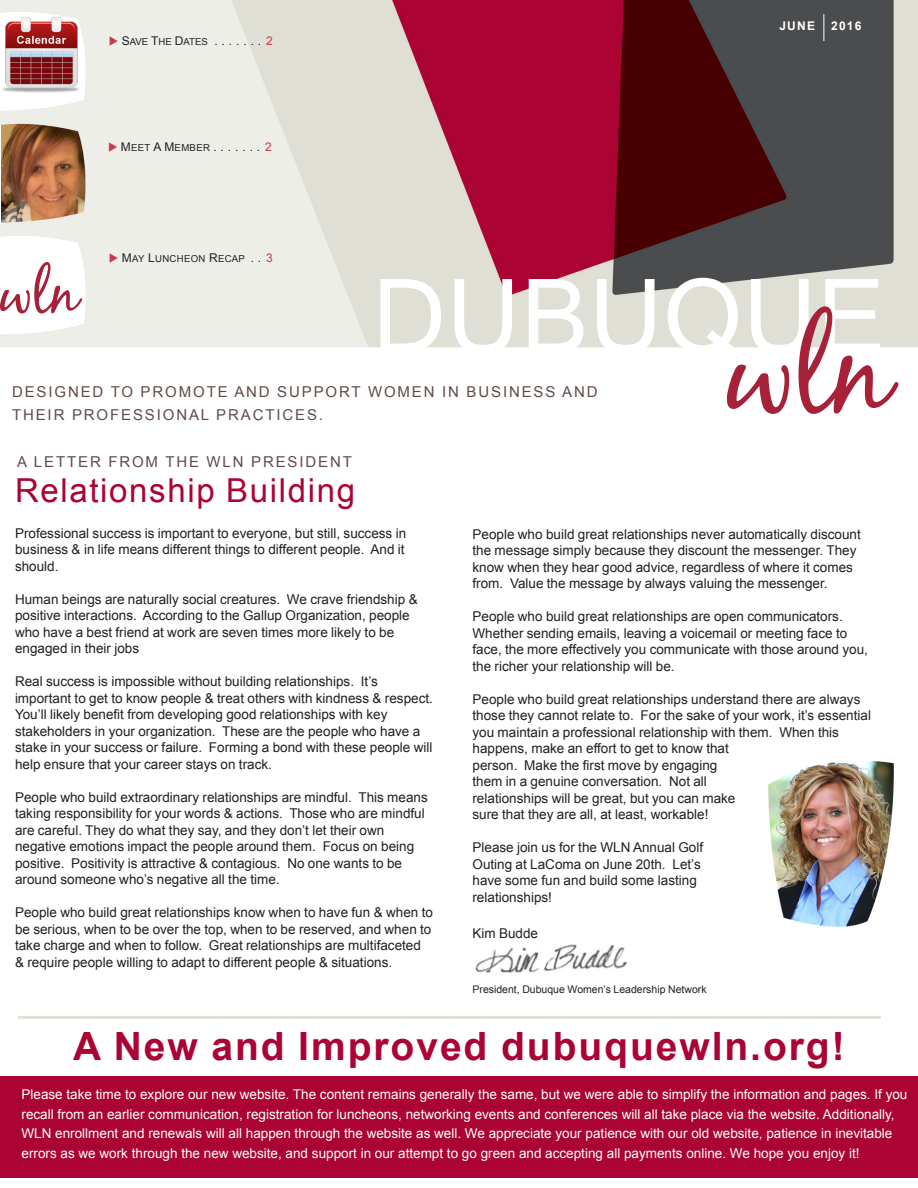
<style>
.page{position:relative;width:918px;height:1188px;background:#fff}
.page>*{position:absolute;margin:0;border:0;box-sizing:border-box;transform-origin:0 0}
.t1{font:99px "Kartika";color:#fff}
.t2{font:700 39px "Arial";letter-spacing:.05em;color:#ab0333}
.t3{font:33px "Arial";letter-spacing:.05em;color:#ab0333}
.t4{font:15px/22.5px "Arial";letter-spacing:.125em;color:#604c48}
.t5{font:13.5px/16.5px "Arial";color:#231f20}
.t6{font:13.5px/19.5px "Arial";color:#fff}
.t7{font:12px "Arial MT SC800";color:#231f20}
.t8{font:700 12px "Arial";letter-spacing:.1em;color:#fff}
.t9{font:10.5px "Arial";color:#231f20}
.t10{font:9.6px "Arial MT SC800";letter-spacing:.03em;color:#231f20}
.s1{color:#c9394c}
.s2{font-size:9.6px}
.s3{font-family:"Arial";color:#c9394c}
.s4{font-size:12px}
.s5{font-family:"Arial";font-size:12px;color:#c9394c}
</style>
<div class="page">
<img style="left:475px;top:944px;width:152px;height:29px">
<hr style="left:18px;top:1016px;width:863px;height:3px;background:#e0e0d7">
<img style="left:768px;top:761px;width:126px;height:166px">
<img style="left:0;top:0;width:918px;height:347px">
<svg style="left:727px;top:365px;width:62px;height:49px"></svg>
<svg style="left:798px;top:306px;width:100px;height:108px"></svg>
<svg style="left:824px;top:14px;width:1px;height:27px"></svg>
<div style="left:0;top:1077px;width:918px;height:101px;background:#ab0333"></div>
<p class="t7" style="left:109px;top:33px;width:165px"><span class="s1">◆</span> S<span class="s2">AVE</span> T<span class="s2">HE</span> D<span class="s2">ATES</span> . . . . . . <span class="s3">2</span></p>
<p class="t7" style="left:108px;top:139px;width:165px"><span class="s1">◆</span> M<span class="s2">EET</span> A M<span class="s2">EMBER</span> . . . . . . <span class="s3">2</span></p>
<p class="t10" style="left:109px;top:252px;width:165px"><span class="s1">◆</span> <span class="s4">M</span>AY <span class="s4">L</span>UNCHEON <span class="s4">R</span>ECAP <span class="s4">. .</span> <span class="s5">3</span></p>
<p class="t8" style="left:779px;top:18px;width:37px">JUNE</p>
<p class="t8" style="left:831px;top:18px;width:32px">2016</p>
<p class="t1" style="left:372px;top:255px;width:515px">DUBUQUE</p>
<p class="t4" style="left:12px;top:381px;width:587px">DESIGNED TO PROMOTE AND SUPPORT WOMEN IN BUSINESS AND<br>THEIR PROFESSIONAL PRACTICES.</p>
<p class="t4" style="left:17px;top:450px;width:336px">A LETTER FROM THE WLN PRESIDENT</p>
<p class="t3" style="left:15px;top:468px;width:342px">Relationship Building</p>
<p class="t5" style="left:15px;top:525px;width:393px;text-align:justify">Professional success is important to everyone, but still, success in business &amp; in life means different things to different people. And it should.</p>
<p class="t5" style="left:15px;top:591px;width:404px">Human beings are naturally social creatures. We crave friendship &amp; positive interactions. According to the Gallup Organization, people who have a best friend at work are seven times more likely to be engaged in their jobs</p>
<p class="t5" style="left:15px;top:673px;width:419px">Real success is impossible without building relationships. It’s important to get to know people &amp; treat others with kindness &amp; respect.<br>You’ll likely benefit from developing good relationships with key stakeholders in your organization. These are the people who have a stake in your success or failure. Forming a bond with these people will help ensure that your career stays on track.</p>
<p class="t5" style="left:15px;top:789px;width:414px">People who build extraordinary relationships are mindful. This means taking responsibility for your words &amp; actions. Those who are mindful are careful. They do what they say, and they don’t let their own negative emotions impact the people around them. Focus on being positive. Positivity is attractive &amp; contagious. No one wants to be around someone who’s negative all the time.</p>
<p class="t5" style="left:15px;top:904px;width:419px">People who build great relationships know when to have fun &amp; when to be serious, when to be over the top, when to be reserved, and when to take charge and when to follow. Great relationships are multifaceted &amp; require people willing to adapt to different people &amp; situations.</p>
<p class="t5" style="left:472px;top:526px;width:390px">People who build great relationships never automatically discount the message simply because they discount the messenger. They know when they hear good advice, regardless of where it comes from. Value the message by always valuing the messenger.</p>
<p class="t5" style="left:472px;top:608px;width:397px">People who build great relationships are open communicators.<br>Whether sending emails, leaving a voicemail or meeting face to face, the more effectively you communicate with those around you, the richer your relationship will be.</p>
<p class="t5" style="left:472px;top:691px;width:400px">People who build great relationships understand there are always those they cannot relate to. For the sake of your work, it’s essential you maintain a professional relationship with them. When this happens, make an effort to get to know that<br>person. Make the first move by engaging<br>them in a genuine conversation. Not all<br>relationships will be great, but you can make<br>sure that they are all, at least, workable!</p>
<p class="t5" style="left:472px;top:839px;width:232px">Please join us for the WLN Annual Golf<br>Outing at LaComa on June 20th. Let’s have some fun and build some lasting relationships!</p>
<p class="t5" style="left:472px;top:925px;width:67px">Kim Budde</p>
<p class="t9" style="left:472px;top:983px;width:236px">President, Dubuque Women’s Leadership Network</p>
<p class="t2" style="left:73px;top:1021px;width:773px">A New and Improved dubuquewln.org!</p>
<p class="t6" style="left:22px;top:1085px;width:887px">Please take time to explore our new website. The content remains generally the same, but we were able to simplify the information and pages. If you recall from an earlier communication, registration for luncheons, networking events and conferences will all take place via the website. Additionally, WLN enrollment and renewals will all happen through the website as well. We appreciate your patience with our old website, patience in inevitable errors as we work through the new website, and support in our attempt to go green and accepting all payments online. We hope you enjoy it!</p>
</div>
